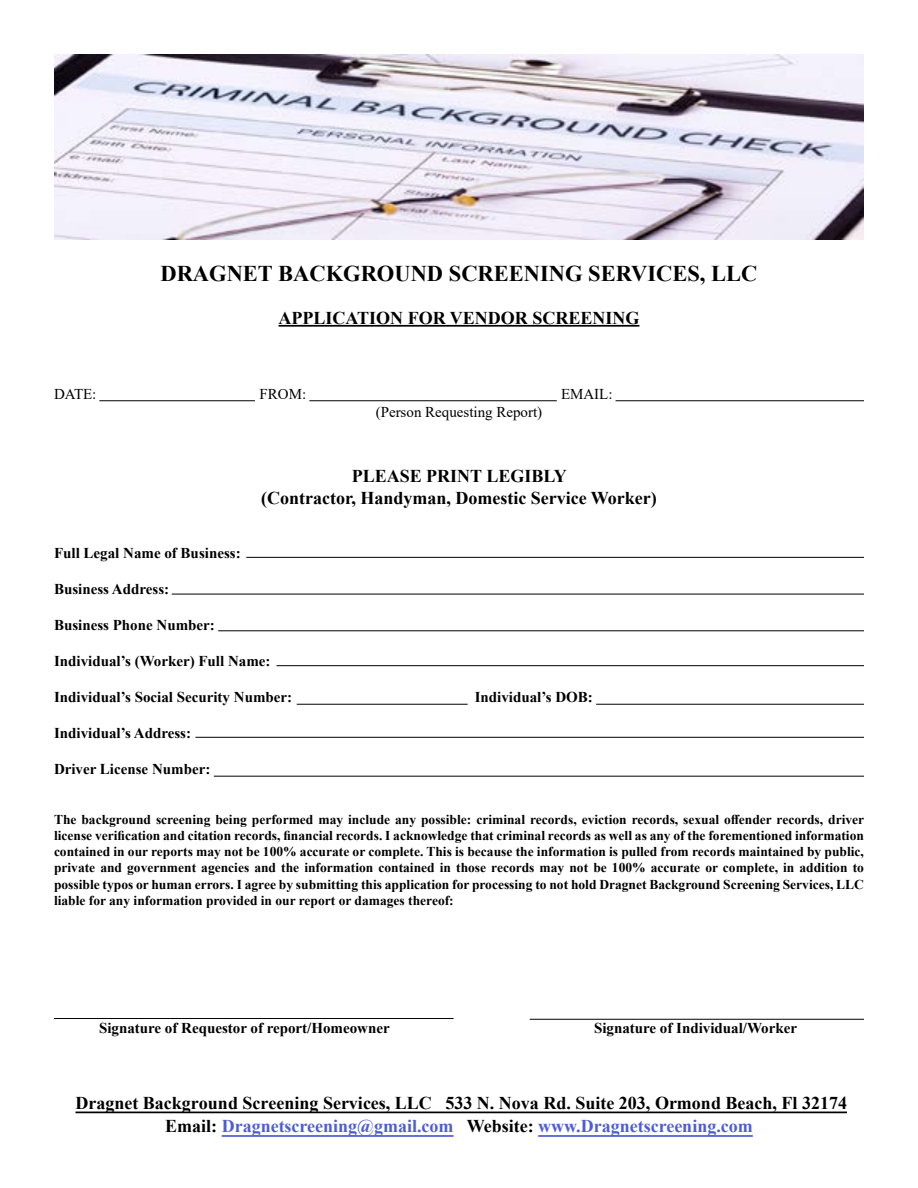
<style>
.page{position:relative;width:918px;height:1188px;background:#fff}
.page>*{position:absolute;margin:0;border:0;box-sizing:border-box;transform-origin:0 0}
.t1{font:700 22.5px "Times New Roman";color:#000}
.t2{font:700 18px/21.6px "Times New Roman";color:#000;text-align:center}
.t3{font:700 15px "Times New Roman";color:#000}
.t4{font:15px "Times New Roman";color:#000}
.t5{font:700 13.5px/16.2px "Times New Roman";color:#000;text-align:justify}
.s1{color:#4f5cd6}
</style>
<div class="page">
<hr style="left:279px;top:325px;width:360px;height:2px;background:#000">
<hr style="left:99px;top:400px;width:156px;height:1px;background:#000">
<hr style="left:246px;top:557px;width:618px;height:1px;background:#000">
<hr style="left:172px;top:594px;width:692px;height:1px;background:#000">
<hr style="left:218px;top:630px;width:646px;height:1px;background:#000">
<hr style="left:276px;top:665px;width:588px;height:1px;background:#000">
<hr style="left:195px;top:737px;width:669px;height:1px;background:#000">
<hr style="left:214px;top:776px;width:650px;height:1px;background:#000">
<hr style="left:54px;top:1018px;width:400px;height:1px;background:#000">
<hr style="left:530px;top:1019px;width:334px;height:1px;background:#000">
<hr style="left:297px;top:704px;width:171px;height:1px;background:#000">
<hr style="left:309px;top:400px;width:248px;height:1px;background:#000">
<hr style="left:616px;top:400px;width:248px;height:1px;background:#000">
<hr style="left:596px;top:704px;width:268px;height:1px;background:#000">
<hr style="left:538px;top:1135px;width:215px;height:2px;background:#4f5cd6">
<hr style="left:222px;top:1135px;width:232px;height:2px;background:#4f5cd6">
<hr style="left:76px;top:1112px;width:771px;height:1px;background:#000">
<img style="left:54px;top:54px;width:810px;height:186px">
<h1 class="t1" style="left:160px;top:257px;width:599px">DRAGNET BACKGROUND SCREENING SERVICES, LLC</h1>
<h2 class="t2" style="left:279px;top:306px;width:362px">APPLICATION FOR VENDOR SCREENING</h2>
<p class="t4" style="left:54px;top:384px;width:44px">DATE:</p>
<p class="t4" style="left:260px;top:384px;width:48px">FROM:</p>
<p class="t4" style="left:561px;top:384px;width:53px">EMAIL:</p>
<p class="t4" style="left:376px;top:402px;width:168px">(Person Requesting Report)</p>
<h2 class="t2" style="left:261px;top:465px;width:397px">PLEASE PRINT LEGIBLY<br>(Contractor, Handyman, Domestic Service Worker)</h2>
<p class="t3" style="left:54px;top:542px;width:188px">Full Legal Name of Business:</p>
<p class="t3" style="left:54px;top:578px;width:117px">Business Address:</p>
<p class="t3" style="left:54px;top:614px;width:162px">Business Phone Number:</p>
<p class="t3" style="left:54px;top:650px;width:218px">Individual’s (Worker) Full Name:</p>
<p class="t3" style="left:54px;top:686px;width:240px">Individual’s Social Security Number:</p>
<p class="t3" style="left:475px;top:686px;width:120px">Individual’s DOB:</p>
<p class="t3" style="left:54px;top:722px;width:139px">Individual’s Address:</p>
<p class="t3" style="left:54px;top:758px;width:158px">Driver License Number:</p>
<p class="t5" style="left:54px;top:811px;width:812px">The background screening being performed may include any possible: criminal records, eviction records, sexual offender records, driver license verification and citation records, financial records. I acknowledge that criminal records as well as any of the forementioned information contained in our reports may not be 100% accurate or complete. This is because the information is pulled from records maintained by public, private and government agencies and the information contained in those records may not be 100% accurate or complete, in addition to possible typos or human errors. I agree by submitting this application for processing to not hold Dragnet Background Screening Services, LLC liable for any information provided in our report or damages thereof:</p>
<p class="t3" style="left:99px;top:1017px;width:292px">Signature of Requestor of report/Homeowner</p>
<p class="t3" style="left:594px;top:1017px;width:205px">Signature of Individual/Worker</p>
<h2 class="t2" style="left:76px;top:1090px;width:773px;line-height:24px">Dragnet Background Screening Services, LLC 533 N. Nova Rd. Suite 203, Ormond Beach, Fl 32174<br>Email: <span class="s1">Dragnetscreening@gmail.com</span> Website: <span class="s1">www.Dragnetscreening.com</span></h2>
</div>
